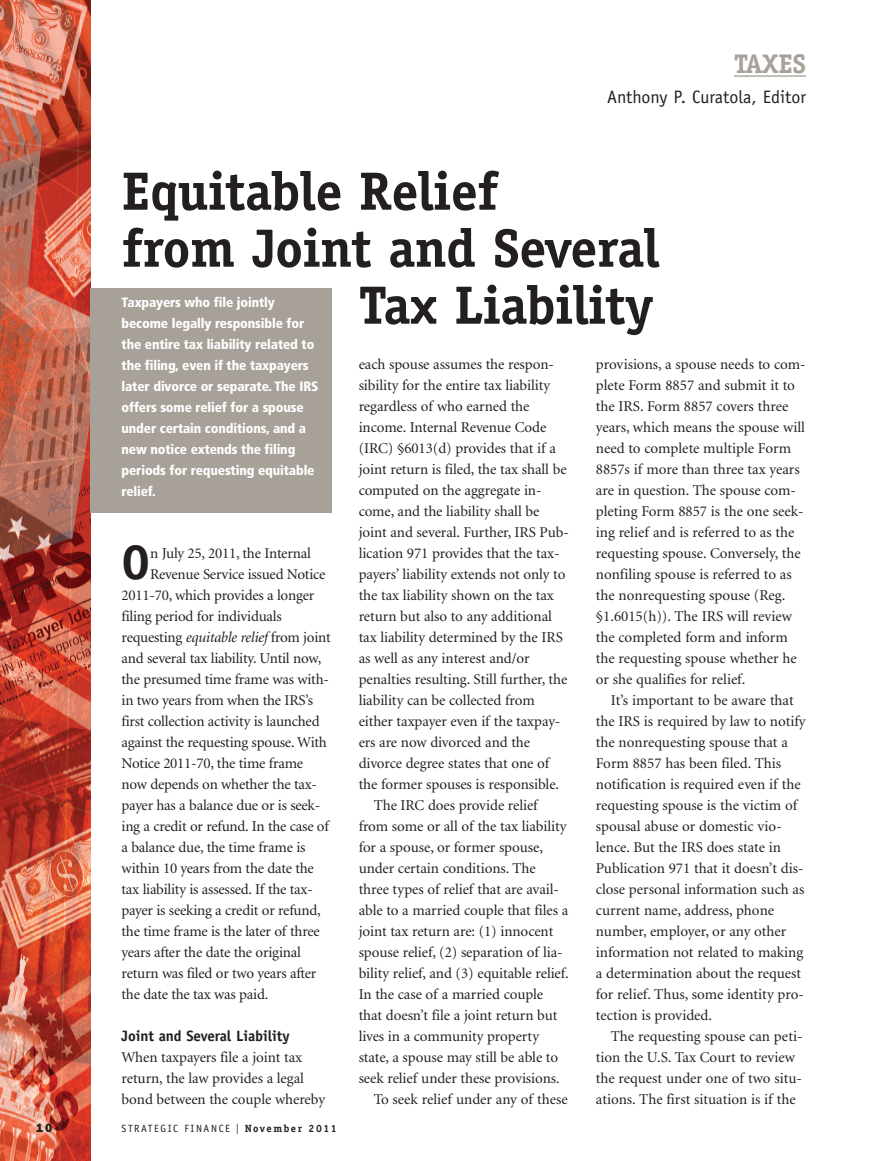
<style>
.page{position:relative;width:878px;height:1161px;background:#fff}
.page>*{position:absolute;margin:0;border:0;box-sizing:border-box;transform-origin:0 0}
.t1{font:700 54px "Officina Serif";letter-spacing:-.01em;color:#231f20}
.t2{font:700 48.6px "Officina Serif";color:#231f20}
.t3{font:700 27px "Officina Serif";letter-spacing:-.015em;color:#a8a199}
.t4{font:18px "Officina Sans";color:#231f20}
.t5{font:15px/21px "Minion";letter-spacing:-.005em;color:#231f20}
.t6{font:700 15px "Officina Sans";letter-spacing:-.005em;color:#231f20}
.t7{font:900 condensed 13.5px/21px "Frutiger";letter-spacing:-.01em;color:#fff}
.t8{font:800 12px "Franklin Gothic";color:#231f20}
.t9{font:10.5px "Officina Sans";letter-spacing:.15em;color:#231f20}
.s1{font-style:italic}
.s2{font-family:"Franklin Gothic";font-size:15px}
.s3{font-family:"Officina Serif";font-weight:700}
</style>
<div class="page">
<svg style="left:734px;top:75px;width:11px;height:2px"></svg>
<hr style="left:745px;top:75px;width:61px;height:2px;background:#a8a199">
<img style="left:0;top:0;width:90px;height:1161px">
<div style="left:90px;top:288px;width:242px;height:225px;background:#a8a199"></div>
<h3 class="t3" style="left:734px;top:54px;width:73px">TAXES</h3>
<p class="t4" style="left:607px;top:90px;width:200px">Anthony P. Curatola, Editor</p>
<h1 class="t1" style="left:122px;top:171px;width:378px">Equitable Relief</h1>
<h1 class="t1" style="left:122px;top:228px;width:539px">from Joint and Several</h1>
<h1 class="t1" style="left:359px;top:285px;width:296px">Tax Liability</h1>
<p class="t7" style="left:122px;top:293px;width:198px">Taxpayers who file jointly become legally responsible for the entire tax liability related to the filing, even if the taxpayers later divorce or separate. The IRS offers some relief for a spouse under certain conditions, and a new notice extends the filing periods for requesting equitable relief.</p>
<p class="t5" style="left:358px;top:355px;width:197px">each spouse assumes the respon-</p>
<p class="t5" style="left:358px;top:376px;width:193px">sibility for the entire tax liability</p>
<p class="t5" style="left:358px;top:397px;width:172px">regardless of who earned the</p>
<p class="t5" style="left:358px;top:418px;width:189px">income. Internal Revenue Code</p>
<p class="t5" style="left:358px;top:439px;width:199px">(IRC) §6013(d) provides that if a</p>
<p class="t5" style="left:358px;top:460px;width:209px">joint return is filed, the tax shall be</p>
<p class="t5" style="left:358px;top:481px;width:184px">computed on the aggregate in-</p>
<p class="t5" style="left:358px;top:502px;width:182px">come, and the liability shall be</p>
<p class="t5" style="left:358px;top:523px;width:212px">joint and several. Further, IRS Pub-</p>
<p class="t5" style="left:358px;top:544px;width:202px">lication 971 provides that the tax-</p>
<p class="t5" style="left:358px;top:565px;width:208px">payers’ liability extends not only to</p>
<p class="t5" style="left:358px;top:586px;width:197px">the tax liability shown on the tax</p>
<p class="t5" style="left:358px;top:607px;width:195px">return but also to any additional</p>
<p class="t5" style="left:358px;top:628px;width:206px">tax liability determined by the IRS</p>
<p class="t5" style="left:358px;top:649px;width:172px">as well as any interest and/or</p>
<p class="t5" style="left:358px;top:670px;width:210px">penalties resulting. Still further, the</p>
<p class="t5" style="left:358px;top:691px;width:177px">liability can be collected from</p>
<p class="t5" style="left:358px;top:712px;width:203px">either taxpayer even if the taxpay-</p>
<p class="t5" style="left:358px;top:733px;width:173px">ers are now divorced and the</p>
<p class="t5" style="left:358px;top:754px;width:192px">divorce degree states that one of</p>
<p class="t5" style="left:358px;top:775px;width:202px">the former spouses is responsible.</p>
<p class="t5" style="left:373px;top:796px;width:165px">The IRC does provide relief</p>
<p class="t5" style="left:358px;top:817px;width:209px">from some or all of the tax liability</p>
<p class="t5" style="left:358px;top:838px;width:186px">for a spouse, or former spouse,</p>
<p class="t5" style="left:358px;top:859px;width:179px">under certain conditions. The</p>
<p class="t5" style="left:358px;top:880px;width:202px">three types of relief that are avail-</p>
<p class="t5" style="left:358px;top:901px;width:211px">able to a married couple that files a</p>
<p class="t5" style="left:358px;top:922px;width:196px">joint tax return are: (1) innocent</p>
<p class="t5" style="left:358px;top:943px;width:205px">spouse relief, (2) separation of lia-</p>
<p class="t5" style="left:358px;top:964px;width:211px">bility relief, and (3) equitable relief.</p>
<p class="t5" style="left:358px;top:985px;width:186px">In the case of a married couple</p>
<p class="t5" style="left:358px;top:1006px;width:200px">that doesn’t file a joint return but</p>
<p class="t5" style="left:358px;top:1027px;width:182px">lives in a community property</p>
<p class="t5" style="left:358px;top:1048px;width:201px">state, a spouse may still be able to</p>
<p class="t5" style="left:358px;top:1069px;width:202px">seek relief under these provisions.</p>
<p class="t5" style="left:373px;top:1090px;width:195px">To seek relief under any of these</p>
<p class="t5" style="left:596px;top:355px;width:211px">provisions, a spouse needs to com&shy;plete Form 8857 and submit it to the IRS. Form 8857 covers three years, which means the spouse will need to complete multiple Form<br>8857s if more than three tax years are in question. The spouse com&shy;pleting Form 8857 is the one seek&shy;ing relief and is referred to as the requesting spouse. Conversely, the nonfiling spouse is referred to as the nonrequesting spouse (Reg. §1.6015(h)). The IRS will review the completed form and inform the requesting spouse whether he or she qualifies for relief.</p>
<p class="t5" style="left:596px;top:691px;width:211px;text-indent:15px">It’s important to be aware that the IRS is required by law to notify the nonrequesting spouse that a<br>Form 8857 has been filed. This notification is required even if the requesting spouse is the victim of spousal abuse or domestic vio&shy;lence. But the IRS does state in<br>Publication 971 that it doesn’t dis&shy;close personal information such as current name, address, phone number, employer, or any other information not related to making a determination about the request for relief. Thus, some identity pro&shy;tection is provided.</p>
<p class="t5" style="left:596px;top:1027px;width:208px;text-indent:15px">The requesting spouse can peti&shy;tion the U.S. Tax Court to review the request under one of two situ&shy;ations. The first situation is if the</p>
<h2 class="t2" style="left:122px;top:544px;width:30px">O</h2>
<p class="t5" style="left:150px;top:544px;width:162px">n July 25, 2011, the Internal</p>
<p class="t5" style="left:150px;top:565px;width:176px">Revenue Service issued Notice</p>
<p class="t5" style="left:122px;top:586px;width:194px">2011-70, which provides a longer</p>
<p class="t5" style="left:122px;top:607px;width:162px">filing period for individuals</p>
<p class="t5" style="left:122px;top:628px;width:211px">requesting <span class="s1">equitable relief</span> from joint</p>
<p class="t5" style="left:122px;top:649px;width:201px">and several tax liability. Until now,</p>
<p class="t5" style="left:122px;top:670px;width:209px">the presumed time frame was with-</p>
<p class="t5" style="left:122px;top:691px;width:193px">in two years from when the IRS’s</p>
<p class="t5" style="left:122px;top:712px;width:199px">first collection activity is launched</p>
<p class="t5" style="left:122px;top:733px;width:207px">against the requesting spouse. With</p>
<p class="t5" style="left:122px;top:754px;width:183px">Notice 2011-70, the time frame</p>
<p class="t5" style="left:122px;top:775px;width:197px">now depends on whether the tax-</p>
<p class="t5" style="left:122px;top:796px;width:200px">payer has a balance due or is seek-</p>
<p class="t5" style="left:122px;top:817px;width:209px">ing a credit or refund. In the case of</p>
<p class="t5" style="left:122px;top:838px;width:185px">a balance due, the time frame is</p>
<p class="t5" style="left:122px;top:859px;width:194px">within 10 years from the date the</p>
<p class="t5" style="left:122px;top:880px;width:193px">tax liability is assessed. If the tax-</p>
<p class="t5" style="left:122px;top:901px;width:201px">payer is seeking a credit or refund,</p>
<p class="t5" style="left:122px;top:922px;width:200px">the time frame is the later of three</p>
<p class="t5" style="left:122px;top:943px;width:181px">years after the date the original</p>
<p class="t5" style="left:122px;top:964px;width:196px">return was filed or two years after</p>
<p class="t5" style="left:122px;top:985px;width:148px">the date the tax was paid.</p>
<p class="t6" style="left:122px;top:1030px;width:169px">Joint and Several Liability</p>
<p class="t5" style="left:122px;top:1048px;width:205px">When taxpayers file a joint tax return, the law provides a legal bond between the couple whereby</p>
<p class="t8" style="left:36px;top:1124px;width:18px">10</p>
<p class="t9" style="left:122px;top:1125px;width:217px">STRATEGIC FINANCE <span class="s2">I</span> <span class="s3">November 2011</span></p>
</div>
